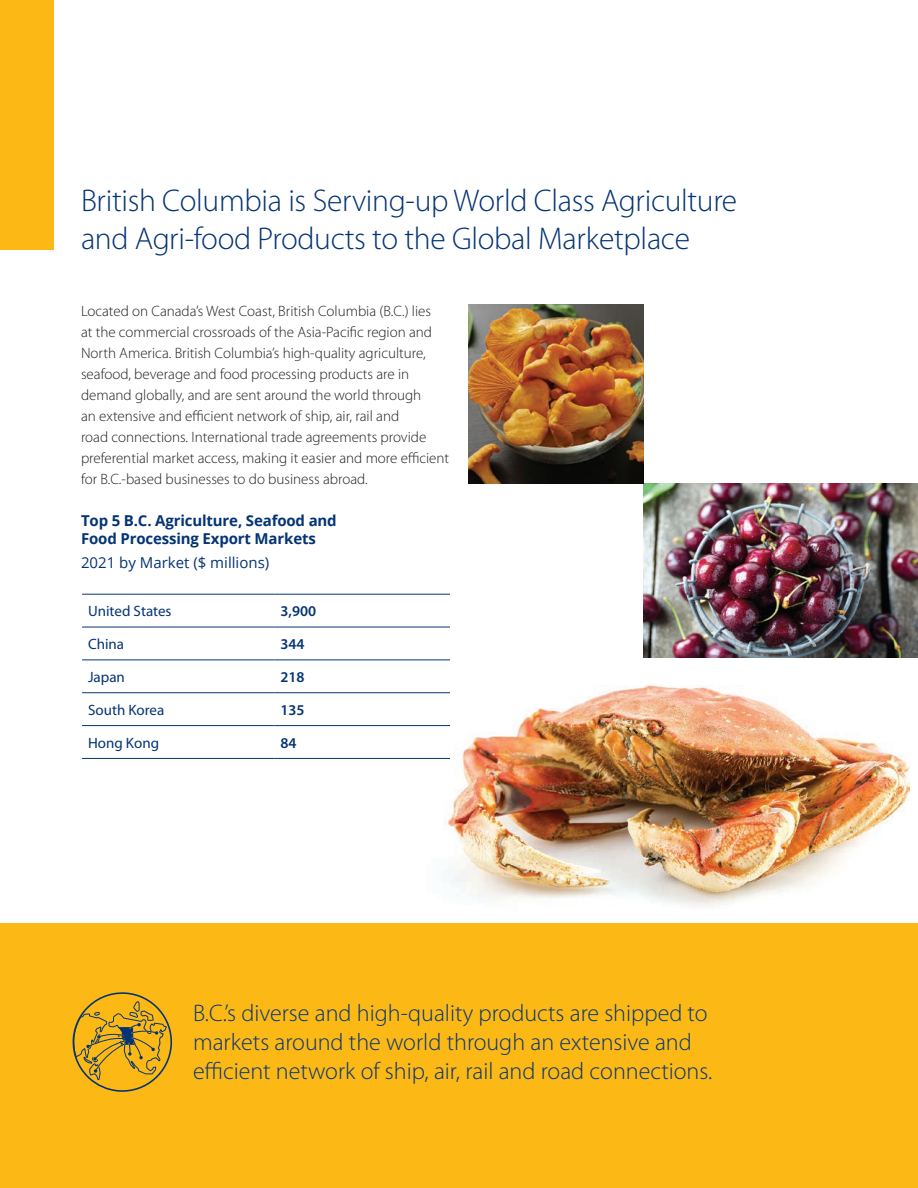
<style>
.page{position:relative;width:918px;height:1188px;background:#fff}
.page>*{position:absolute;margin:0;border:0;box-sizing:border-box;transform-origin:0 0}
.t1{font:300 31.5px/37.8px "Myriad Pro";letter-spacing:-.01em;color:#053474}
.t2{font:300 24px/28.8px "Myriad Pro";color:#073674}
.t3{font:300 15px/21px "Myriad Pro";color:#231f20}
.t4{font:700 15px/18px "Open Sans";letter-spacing:-.01em;color:#053474}
.t5{font:15px "Myriad Pro";color:#053474}
.t6{font:15px "Open Sans";color:#053474}
.t7{font:600 15px "Myriad Pro";color:#053474}
</style>
<div class="page">
<img style="left:421px;top:686px;width:488px;height:220px">
<div style="left:0;top:923px;width:918px;height:265px;background:#fcb814"></div>
<div style="left:0;top:0;width:54px;height:249px;background:#fcb814"></div>
<hr style="left:82px;top:594px;width:192px;height:1px;background:#053474">
<hr style="left:274px;top:594px;width:176px;height:1px;background:#053474">
<hr style="left:82px;top:627px;width:192px;height:1px;background:#053474">
<hr style="left:274px;top:627px;width:176px;height:1px;background:#053474">
<hr style="left:82px;top:660px;width:192px;height:1px;background:#053474">
<hr style="left:274px;top:660px;width:176px;height:1px;background:#053474">
<hr style="left:82px;top:692px;width:192px;height:1px;background:#053474">
<hr style="left:274px;top:692px;width:176px;height:1px;background:#053474">
<hr style="left:82px;top:725px;width:192px;height:1px;background:#053474">
<hr style="left:274px;top:725px;width:176px;height:1px;background:#053474">
<hr style="left:82px;top:758px;width:192px;height:1px;background:#053474">
<hr style="left:274px;top:758px;width:176px;height:1px;background:#053474">
<img style="left:644px;top:484px;width:274px;height:174px">
<img style="left:468px;top:304px;width:176px;height:180px">
<svg style="left:73px;top:992px;width:100px;height:100px"></svg>
<p class="t1" style="left:81px;top:182px;width:658px">British Columbia is Serving-up World Class Agriculture and Agri-food Products to the Global Marketplace</p>
<p class="t3" style="left:81px;top:300px;width:370px">Located on Canada’s West Coast, British Columbia (B.C.) lies<br>at the commercial crossroads of the Asia-Pacific region and North America. British Columbia’s high-quality agriculture, seafood, beverage and food processing products are in demand globally, and are sent around the world through<br>an extensive and efficient network of ship, air, rail and<br>road connections. International trade agreements provide preferential market access, making it easier and more efficient for B.C.-based businesses to do business abroad.</p>
<p class="t4" style="left:81px;top:511px;width:257px">Top 5 B.C. Agriculture, Seafood and<br>Food Processing Export Markets</p>
<p class="t6" style="left:81px;top:553px;width:190px">2021 by Market ($ millions)</p>
<p class="t5" style="left:88px;top:603px;width:85px">United States</p>
<p class="t7" style="left:280px;top:603px;width:37px">3,900</p>
<p class="t5" style="left:88px;top:636px;width:38px">China</p>
<p class="t7" style="left:280px;top:636px;width:26px">344</p>
<p class="t5" style="left:88px;top:669px;width:38px">Japan</p>
<p class="t7" style="left:280px;top:669px;width:26px">218</p>
<p class="t5" style="left:88px;top:702px;width:78px">South Korea</p>
<p class="t7" style="left:280px;top:701px;width:26px">135</p>
<p class="t5" style="left:88px;top:734px;width:72px">Hong Kong</p>
<p class="t7" style="left:280px;top:734px;width:18px">84</p>
<p class="t2" style="left:193px;top:999px;width:521px">B.C.’s diverse and high-quality products are shipped to markets around the world through an extensive and efficient network of ship, air, rail and road connections.</p>
</div>
